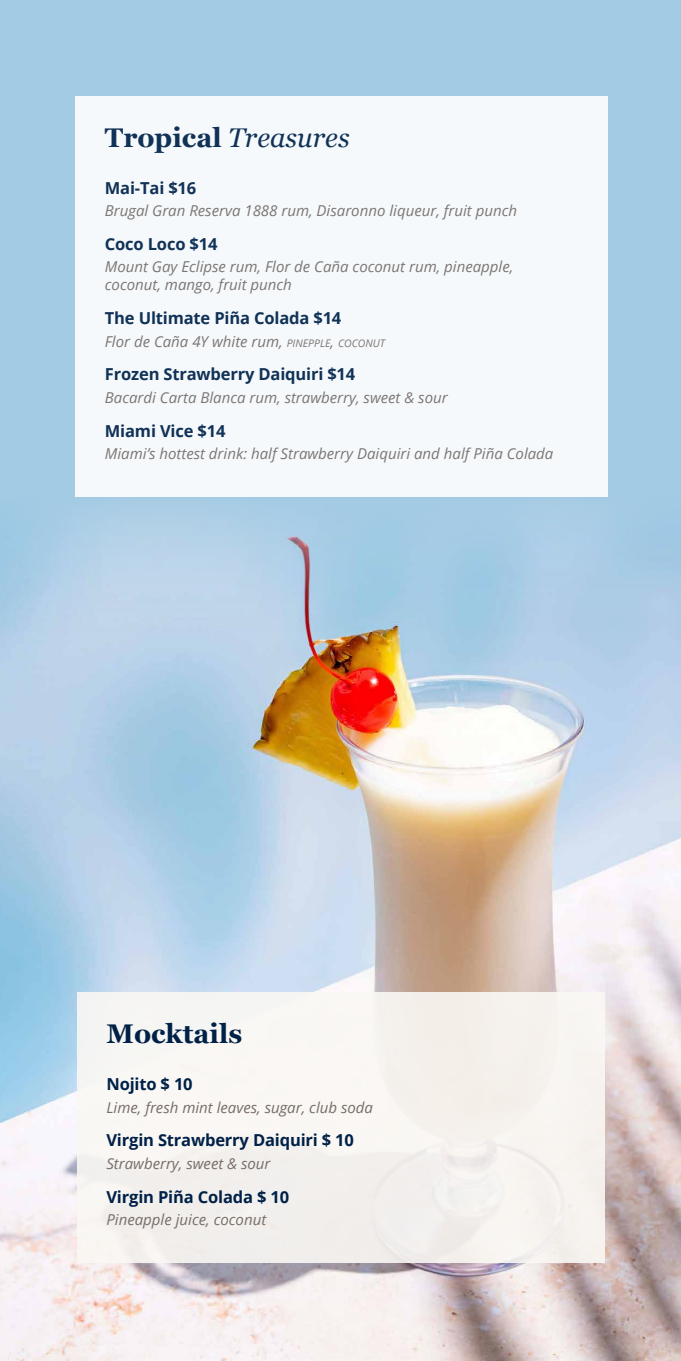
<style>
.page{position:relative;width:681px;height:1361px;background:#fff}
.page>*{position:absolute;margin:0;border:0;box-sizing:border-box;transform-origin:0 0}
.t1{font:italic 27px "Georgia";color:#002147}
.t2{font:700 27px "Georgia";color:#002147}
.t3{font:700 16.5px "Open Sans";letter-spacing:-.01em;color:#002147}
.t4{font:italic 15px/18px "Open Sans";color:#786d67}
.s1{font-weight:700;font-style:normal}
.s2{font-size:10.5px}
.s3{font-style:inherit}
</style>
<div class="page">
<div style="left:0;top:0;width:680px;height:808px;background:#a3cbe4"></div>
<img style="left:0;top:515px;width:680px;height:846px">
<div style="left:77px;top:992px;width:527px;height:271px;background:#faf8f4"></div>
<div style="left:75px;top:96px;width:532px;height:401px;background:#f5f9fc"></div>
<h1 class="t1" style="left:105px;top:117px;width:246px"><span class="s1">Tropical</span> Treasures</h1>
<p class="t3" style="left:105px;top:176px;width:93px">Mai-Tai $16</p>
<p class="t4" style="left:105px;top:201px;width:413px">Brugal Gran Reserva 1888 rum, Disaronno liqueur, fruit punch</p>
<p class="t3" style="left:105px;top:232px;width:114px">Coco Loco $14</p>
<p class="t4" style="left:105px;top:257px;width:410px">Mount Gay Eclipse rum, Flor de Caña coconut rum, pineapple, coconut, mango, fruit punch</p>
<p class="t3" style="left:105px;top:307px;width:238px">The Ultimate Piña Colada $14</p>
<p class="t4" style="left:105px;top:332px;width:282px">Flor de Caña 4Y white rum, <span class="s2">PINEPPLE</span><span class="s3">,</span> <span class="s2">COCONUT</span></p>
<p class="t3" style="left:105px;top:363px;width:252px">Frozen Strawberry Daiquiri $14</p>
<p class="t4" style="left:105px;top:388px;width:344px">Bacardi Carta Blanca rum, strawberry, sweet &amp; sour</p>
<p class="t3" style="left:105px;top:419px;width:122px">Miami Vice $14</p>
<p class="t4" style="left:105px;top:444px;width:450px">Miami’s hottest drink: half Strawberry Daiquiri and half Piña Colada</p>
<h1 class="t2" style="left:106px;top:1013px;width:137px">Mocktails</h1>
<p class="t3" style="left:106px;top:1072px;width:88px">Nojito $ 10</p>
<p class="t4" style="left:106px;top:1097px;width:268px">Lime, fresh mint leaves, sugar, club soda</p>
<p class="t3" style="left:106px;top:1129px;width:249px">Virgin Strawberry Daiquiri $ 10</p>
<p class="t4" style="left:106px;top:1154px;width:166px">Strawberry, sweet &amp; sour</p>
<p class="t3" style="left:106px;top:1185px;width:184px">Virgin Piña Colada $ 10</p>
<p class="t4" style="left:106px;top:1210px;width:161px">Pineapple juice, coconut</p>
</div>
